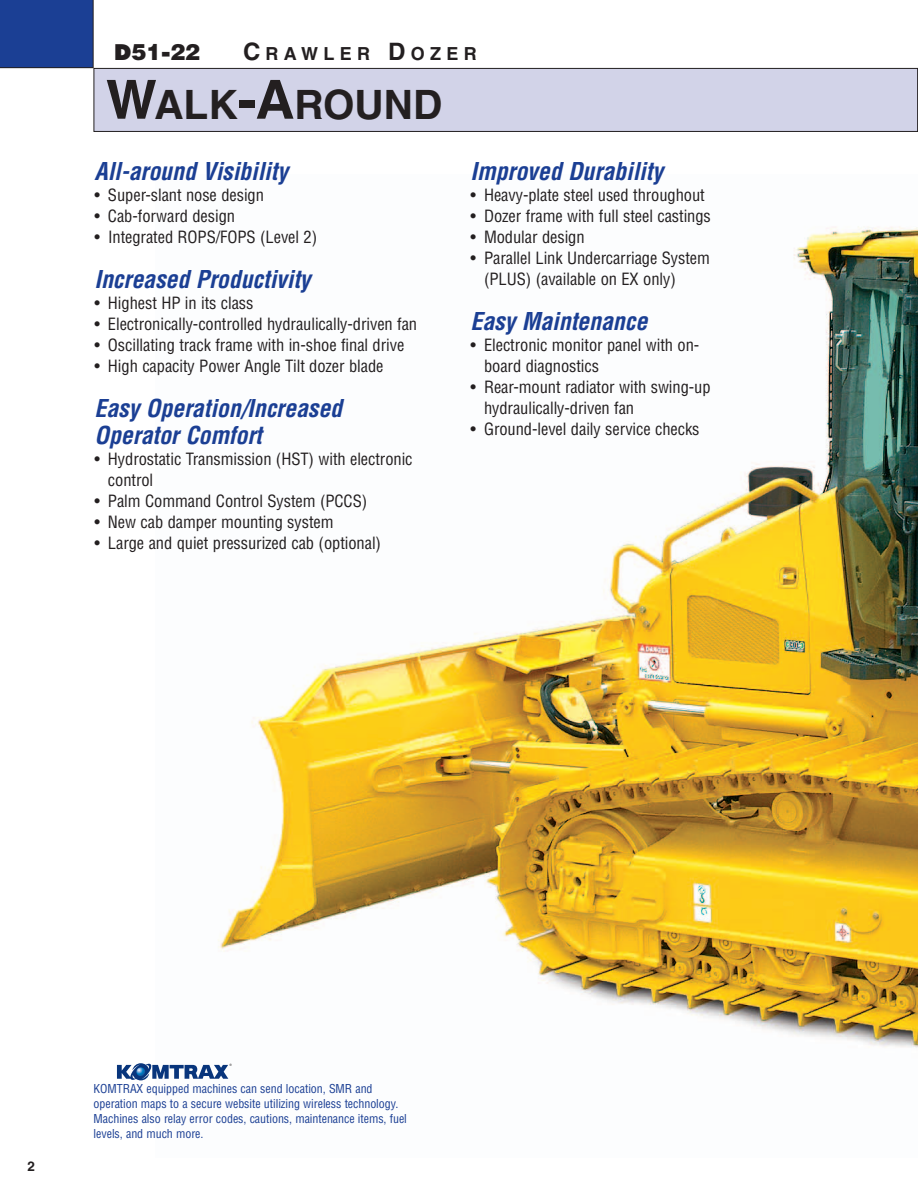
<style>
.page{position:relative;width:918px;height:1188px;background:#fff}
.page>*{position:absolute;margin:0;border:0;box-sizing:border-box;transform-origin:0 0}
.t1{font:700 40.5px "Helvetica";color:#231f20}
.t2{font:italic 700 condensed 24px/27px "Helvetica";letter-spacing:-.005em;color:#1b3f94}
.t3{font:21px "Komatsu VI";color:#231f20}
.t4{font:700 18px "Helvetica";letter-spacing:.295em;color:#231f20}
.t5{font:condensed 16.5px/21px "Helvetica";letter-spacing:-.005em;color:#231f20}
.t6{font:700 13.5px "Helvetica";color:#231f20}
.t7{font:condensed 12px/15px "Helvetica";letter-spacing:-.005em;color:#1b3f94}
.t8{font:4.8px "Myriad";color:#231f20}
.s1{font-size:24px}
.s2{font-size:54px}
</style>
<div class="page">
<img style="left:218px;top:226px;width:700px;height:853px">
<div style="left:94px;top:68px;width:824px;height:63px;background:#d2d3e8"></div>
<div style="left:94px;top:68px;width:824px;height:64px;border:1px solid #231f20"></div>
<div style="left:0;top:0;width:94px;height:68px;background:#1b3f94"></div>
<svg style="left:117px;top:1063px;width:111px;height:17px"></svg>
<p class="t4" style="left:243px;top:47px;width:235px"><span class="s1">C</span>RAWLER <span class="s1">D</span>OZER</p>
<h1 class="t1" style="left:106px;top:90px;width:338px"><span class="s2">W</span>ALK<span class="s2">-A</span>ROUND</h1>
<p class="t3" style="left:114px;top:43px;width:88px">D51-22</p>
<h2 class="t2" style="left:94px;top:158px;width:195px">All-around Visibility</h2>
<p class="t5" style="left:94px;top:185px;width:171px">• Super-slant nose design</p>
<p class="t5" style="left:94px;top:206px;width:142px">• Cab-forward design</p>
<p class="t5" style="left:94px;top:227px;width:224px">• Integrated ROPS/FOPS (Level 2)</p>
<h2 class="t2" style="left:94px;top:266px;width:218px">Increased Productivity</h2>
<p class="t5" style="left:94px;top:293px;width:161px">• Highest HP in its class</p>
<p class="t5" style="left:94px;top:314px;width:324px">• Electronically-controlled hydraulically-driven fan</p>
<p class="t5" style="left:94px;top:335px;width:311px">• Oscillating track frame with in-shoe final drive</p>
<p class="t5" style="left:94px;top:356px;width:291px">• High capacity Power Angle Tilt dozer blade</p>
<h2 class="t2" style="left:94px;top:395px;width:249px">Easy Operation/Increased<br>Operator Comfort</h2>
<p class="t5" style="left:108px;top:449px;width:306px;text-indent:-13px">• Hydrostatic Transmission (HST) with electronic control</p>
<p class="t5" style="left:94px;top:491px;width:274px">• Palm Command Control System (PCCS)</p>
<p class="t5" style="left:94px;top:512px;width:241px">• New cab damper mounting system</p>
<p class="t5" style="left:94px;top:533px;width:288px">• Large and quiet pressurized cab (optional)</p>
<h2 class="t2" style="left:471px;top:158px;width:194px">Improved Durability</h2>
<p class="t5" style="left:471px;top:185px;width:236px">• Heavy-plate steel used throughout</p>
<p class="t5" style="left:471px;top:206px;width:242px">• Dozer frame with full steel castings</p>
<p class="t5" style="left:471px;top:227px;width:116px">• Modular design</p>
<p class="t5" style="left:484px;top:248px;width:227px;text-indent:-13px">• Parallel Link Undercarriage System (PLUS) (available on EX only)</p>
<h2 class="t2" style="left:471px;top:308px;width:178px">Easy Maintenance</h2>
<p class="t5" style="left:484px;top:335px;width:217px;text-indent:-13px">• Electronic monitor panel with on&shy;board diagnostics</p>
<p class="t5" style="left:484px;top:377px;width:228px;text-indent:-13px">• Rear-mount radiator with swing-up hydraulically-driven fan</p>
<p class="t5" style="left:471px;top:419px;width:231px">• Ground-level daily service checks</p>
<p class="t6" style="left:28px;top:1162px;width:9px">2</p>
<p class="t8" style="left:229px;top:1063px;width:4px">®</p>
<p class="t7" style="left:94px;top:1081px;width:315px">KOMTRAX equipped machines can send location, SMR and operation maps to a secure website utilizing wireless technology.<br>Machines also relay error codes, cautions, maintenance items, fuel levels, and much more.</p>
</div>
